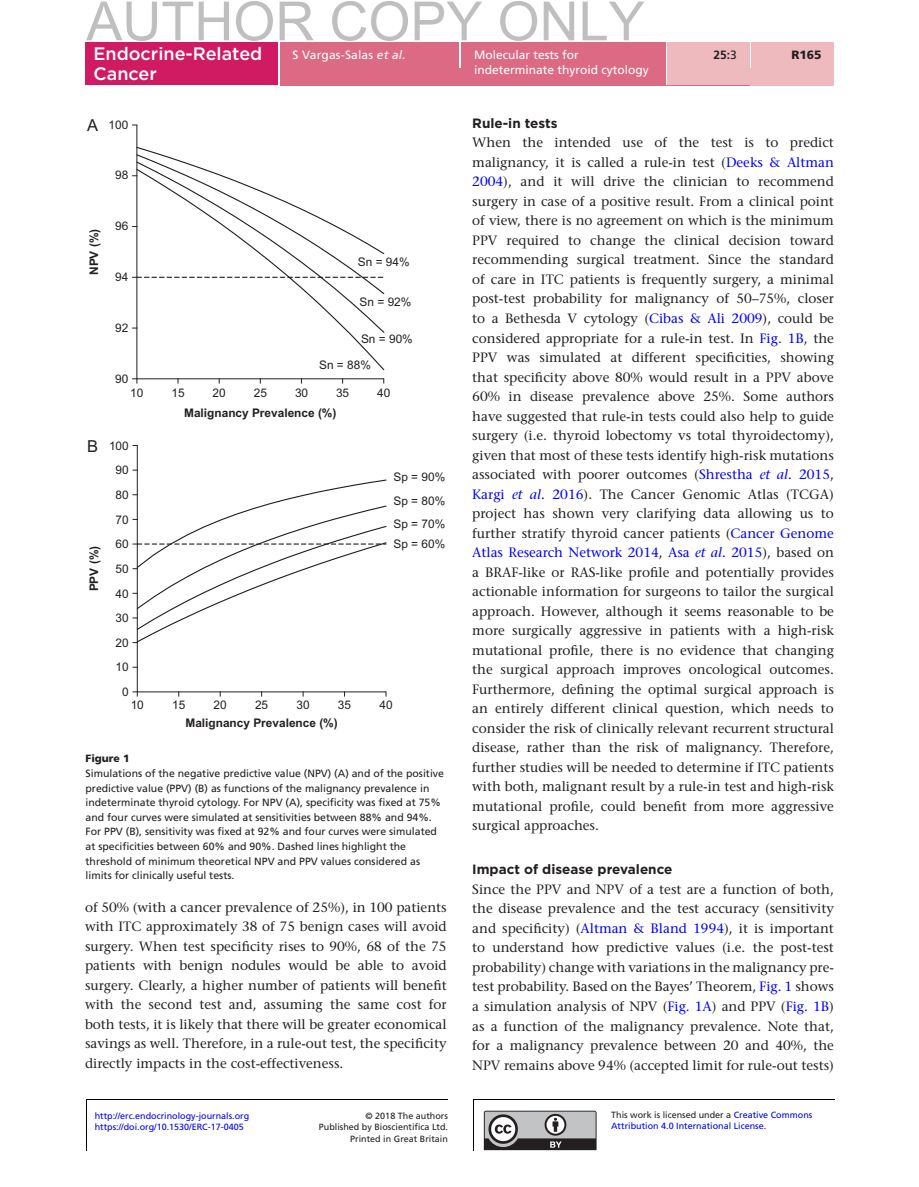
<style>
.page{position:relative;width:919px;height:1187px;background:#fff}
.page>*{position:absolute;margin:0;border:0;box-sizing:border-box;transform-origin:0 0}
.t1{font:54px "Arial";color:#bfbfbf}
.t2{font:500 18px "Gotham";color:#fff}
.t3{font:16.5px "Arial";color:#231f20}
.t4{font:500 13.5px/19.5px "Stone Serif Std";color:#231f20;text-align:justify}
.t5{font:700 13.5px "Gotham";color:#231f20}
.t6{font:12px "Frutiger LT Std";color:#fff}
.t7{font:900 12px "Frutiger LT Std";color:#231f20}
.t8{font:700 12px "Frutiger LT Std";color:#231f20}
.t9{font:11.85px "Arial";color:#231f20}
.t10{font:700 11.85px "Arial";color:#231f20}
.t11{font:10.5px/14.5px "Frutiger LT Std";color:#231f20}
.t12{font:900 10.5px "Frutiger LT Std";color:#231f20}
.t13{font:9px/11.2px "Frutiger LT Std";color:#00f}
.t14{font:9px "Frutiger LT Std";color:#231f20}
.s1{font-style:italic}
.s2{font-weight:400}
.s3{color:#00f}
.s4{font-style:italic;color:#00f}
.s5{color:#231f20}
</style>
<div class="page">
<div style="left:85px;top:43px;width:194px;height:42px;background:#d01b62"></div>
<div style="left:280px;top:51px;width:553px;height:34px;background:#dd6a84"></div>
<div style="left:280px;top:43px;width:179px;height:8px;background:#dd6a84"></div>
<hr style="left:459px;top:43px;width:2px;height:25px;background:#fff">
<div style="left:461px;top:43px;width:204px;height:42px;background:#dd6a84"></div>
<hr style="left:665px;top:43px;width:2px;height:42px;background:#fff">
<div style="left:667px;top:43px;width:82px;height:42px;background:#efbabe"></div>
<div style="left:749px;top:68px;width:84px;height:17px;background:#efbabe"></div>
<hr style="left:749px;top:43px;width:2px;height:25px;background:#fff">
<div style="left:751px;top:43px;width:82px;height:25px;background:#efbabe"></div>
<hr style="left:137px;top:378px;width:247px;height:1px;background:#231f20">
<hr style="left:136px;top:125px;width:1px;height:254px;background:#231f20">
<svg style="left:136px;top:146px;width:249px;height:225px"></svg>
<hr style="left:137px;top:691px;width:249px;height:1px;background:#231f20">
<hr style="left:137px;top:445px;width:1px;height:246px;background:#231f20">
<svg style="left:133px;top:691px;width:5px;height:5px"></svg>
<svg style="left:133px;top:479px;width:254px;height:164px"></svg>
<hr style="left:473px;top:1098px;width:1px;height:52px;background:#000">
<hr style="left:473px;top:1098px;width:361px;height:1px;background:#000">
<hr style="left:86px;top:1098px;width:1px;height:52px;background:#000">
<hr style="left:86px;top:1098px;width:362px;height:1px;background:#000">
<svg style="left:484px;top:1110px;width:112px;height:39px"></svg>
<h1 class="t1" style="left:86px;top:-9px;width:560px">AUTHOR COPY ONLY</h1>
<p class="t6" style="left:292px;top:48px;width:115px">S Vargas-Salas <span class="s1">et al.</span></p>
<p class="t6" style="left:474px;top:48px;width:106px">Molecular tests for</p>
<p class="t7" style="left:791px;top:48px;width:32px">R165</p>
<p class="t6" style="left:474px;top:63px;width:176px">indeterminate thyroid cytology</p>
<h2 class="t2" style="left:93px;top:42px;width:170px">Endocrine-Related</h2>
<p class="t8" style="left:713px;top:48px;width:25px">25:<span class="s2">3</span></p>
<h2 class="t2" style="left:93px;top:61px;width:65px">Cancer</h2>
<p class="t3" style="left:87px;top:114px;width:13px">A</p>
<p class="t9" style="left:109px;top:116px;width:21px">100</p>
<p class="t9" style="left:115px;top:167px;width:15px">98</p>
<p class="t10" style="left:86px;top:275px;width:48px;rotate:-90deg">NPV (%)</p>
<p class="t3" style="left:87px;top:435px;width:13px">B</p>
<p class="t10" style="left:86px;top:591px;width:47px;rotate:-90deg">PPV (%)</p>
<p class="t9" style="left:115px;top:218px;width:15px">96</p>
<p class="t9" style="left:115px;top:269px;width:15px">94</p>
<p class="t9" style="left:115px;top:319px;width:15px">92</p>
<p class="t9" style="left:115px;top:370px;width:15px">90</p>
<p class="t9" style="left:358px;top:254px;width:53px">Sn = 94%</p>
<p class="t9" style="left:359px;top:294px;width:53px">Sn = 92%</p>
<p class="t9" style="left:361px;top:331px;width:53px">Sn = 90%</p>
<p class="t9" style="left:319px;top:356px;width:53px">Sn = 88%</p>
<p class="t9" style="left:130px;top:384px;width:15px">10</p>
<p class="t9" style="left:171px;top:384px;width:15px">15</p>
<p class="t9" style="left:212px;top:384px;width:15px">20</p>
<p class="t9" style="left:254px;top:384px;width:15px">25</p>
<p class="t9" style="left:295px;top:384px;width:15px">30</p>
<p class="t9" style="left:336px;top:384px;width:15px">35</p>
<p class="t9" style="left:377px;top:384px;width:15px">40</p>
<p class="t9" style="left:109px;top:437px;width:21px">100</p>
<p class="t9" style="left:116px;top:462px;width:15px">90</p>
<p class="t9" style="left:116px;top:486px;width:15px">80</p>
<p class="t9" style="left:116px;top:511px;width:15px">70</p>
<p class="t9" style="left:116px;top:536px;width:15px">60</p>
<p class="t9" style="left:116px;top:560px;width:15px">50</p>
<p class="t9" style="left:116px;top:585px;width:15px">40</p>
<p class="t9" style="left:116px;top:610px;width:15px">30</p>
<p class="t9" style="left:116px;top:634px;width:15px">20</p>
<p class="t9" style="left:116px;top:659px;width:15px">10</p>
<p class="t9" style="left:122px;top:683px;width:8px">0</p>
<p class="t10" style="left:184px;top:404px;width:154px">Malignancy Prevalence (%)</p>
<p class="t9" style="left:393px;top:469px;width:53px">Sp = 90%</p>
<p class="t9" style="left:393px;top:493px;width:53px">Sp = 80%</p>
<p class="t9" style="left:393px;top:515px;width:53px">Sp = 70%</p>
<p class="t9" style="left:393px;top:536px;width:53px">Sp = 60%</p>
<p class="t9" style="left:131px;top:697px;width:15px">10</p>
<p class="t9" style="left:172px;top:697px;width:15px">15</p>
<p class="t9" style="left:213px;top:697px;width:15px">20</p>
<p class="t9" style="left:255px;top:697px;width:15px">25</p>
<p class="t9" style="left:296px;top:697px;width:15px">30</p>
<p class="t9" style="left:338px;top:697px;width:15px">35</p>
<p class="t9" style="left:379px;top:697px;width:15px">40</p>
<p class="t10" style="left:185px;top:715px;width:154px">Malignancy Prevalence (%)</p>
<p class="t12" style="left:86px;top:752px;width:45px">Figure 1</p>
<p class="t11" style="left:86px;top:766px;width:360px">Simulations of the negative predictive value (NPV) (A) and of the positive predictive value (PPV) (B) as functions of the malignancy prevalence in indeterminate thyroid cytology. For NPV (A), specificity was fixed at 75% and four curves were simulated at sensitivities between 88% and 94%.<br>For PPV (B), sensitivity was fixed at 92% and four curves were simulated at specificities between 60% and 90%. Dashed lines highlight the threshold of minimum theoretical NPV and PPV values considered as limits for clinically useful tests.</p>
<p class="t4" style="left:85px;top:897px;width:363px">of 50% (with a cancer prevalence of 25%), in 100 patients with ITC approximately 38 of 75 benign cases will avoid surgery. When test specificity rises to 90%, 68 of the 75 patients with benign nodules would be able to avoid surgery. Clearly, a higher number of patients will benefit with the second test and, assuming the same cost for both tests, it is likely that there will be greater economical savings as well. Therefore, in a rule-out test, the specificity directly impacts in the cost-effectiveness.</p>
<p class="t13" style="left:95px;top:1109px;width:156px">http://erc.endocrinology-journals.org</p>
<p class="t14" style="left:365px;top:1110px;width:84px">© 2018 The authors</p>
<p class="t14" style="left:350px;top:1132px;width:99px">Printed in Great Britain</p>
<p class="t13" style="left:95px;top:1121px;width:151px">https://doi.org/10.1530/ERC-17-0405</p>
<p class="t14" style="left:319px;top:1121px;width:131px">Published by Bioscientifica Ltd.</p>
<p class="t5" style="left:472px;top:114px;width:87px">Rule-in tests</p>
<p class="t4" style="left:472px;top:133px;width:363px">When the intended use of the test is to predict malignancy, it is called a rule-in test (<span class="s3">Deeks &amp; Altman 2004</span>), and it will drive the clinician to recommend surgery in case of a positive result. From a clinical point of view, there is no agreement on which is the minimum PPV required to change the clinical decision toward recommending surgical treatment. Since the standard of care in ITC patients is frequently surgery, a minimal post-test probability for malignancy of 50–75%, closer to a Bethesda V cytology (<span class="s3">Cibas &amp; Ali 2009</span>), could be considered appropriate for a rule-in test. In <span class="s3">Fig. 1B</span>, the PPV was simulated at different specificities, showing that specificity above 80% would result in a PPV above 60% in disease prevalence above 25%. Some authors have suggested that rule-in tests could also help to guide surgery (i.e. thyroid lobectomy vs total thyroidectomy), given that most of these tests identify high-risk mutations associated with poorer outcomes (<span class="s3">Shrestha</span> <span class="s4">et al.</span> <span class="s3">2015</span>, <span class="s3">Kargi</span> <span class="s4">et al.</span> <span class="s3">2016</span>). The Cancer Genomic Atlas (TCGA) project has shown very clarifying data allowing us to further stratify thyroid cancer patients (<span class="s3">Cancer Genome Atlas Research Network 2014</span>, <span class="s3">Asa</span> <span class="s4">et al.</span> <span class="s3">2015</span>), based on a BRAF-like or RAS-like profile and potentially provides actionable information for surgeons to tailor the surgical approach. However, although it seems reasonable to be more surgically aggressive in patients with a high-risk mutational profile, there is no evidence that changing the surgical approach improves oncological outcomes.<br>Furthermore, defining the optimal surgical approach is an entirely different clinical question, which needs to consider the risk of clinically relevant recurrent structural disease, rather than the risk of malignancy. Therefore, further studies will be needed to determine if ITC patients with both, malignant result by a rule-in test and high-risk mutational profile, could benefit from more aggressive surgical approaches.</p>
<p class="t5" style="left:472px;top:860px;width:202px">Impact of disease prevalence</p>
<p class="t4" style="left:472px;top:879px;width:363px">Since the PPV and NPV of a test are a function of both, the disease prevalence and the test accuracy (sensitivity and specificity) (<span class="s3">Altman &amp; Bland 1994</span>), it is important to understand how predictive values (i.e. the post-test probability) change with variations in the malignancy pre&shy;test probability. Based on the Bayes’ Theorem, <span class="s3">Fig. 1</span> shows a simulation analysis of NPV (<span class="s3">Fig. 1A</span>) and PPV (<span class="s3">Fig. 1B</span>) as a function of the malignancy prevalence. Note that, for a malignancy prevalence between 20 and 40%, the NPV remains above 94% (accepted limit for rule-out tests)</p>
<p class="t13" style="left:611px;top:1108px;width:203px"><span class="s5">This work is licensed under a</span> Creative Commons<br>Attribution 4.0 International License.</p>
</div>
